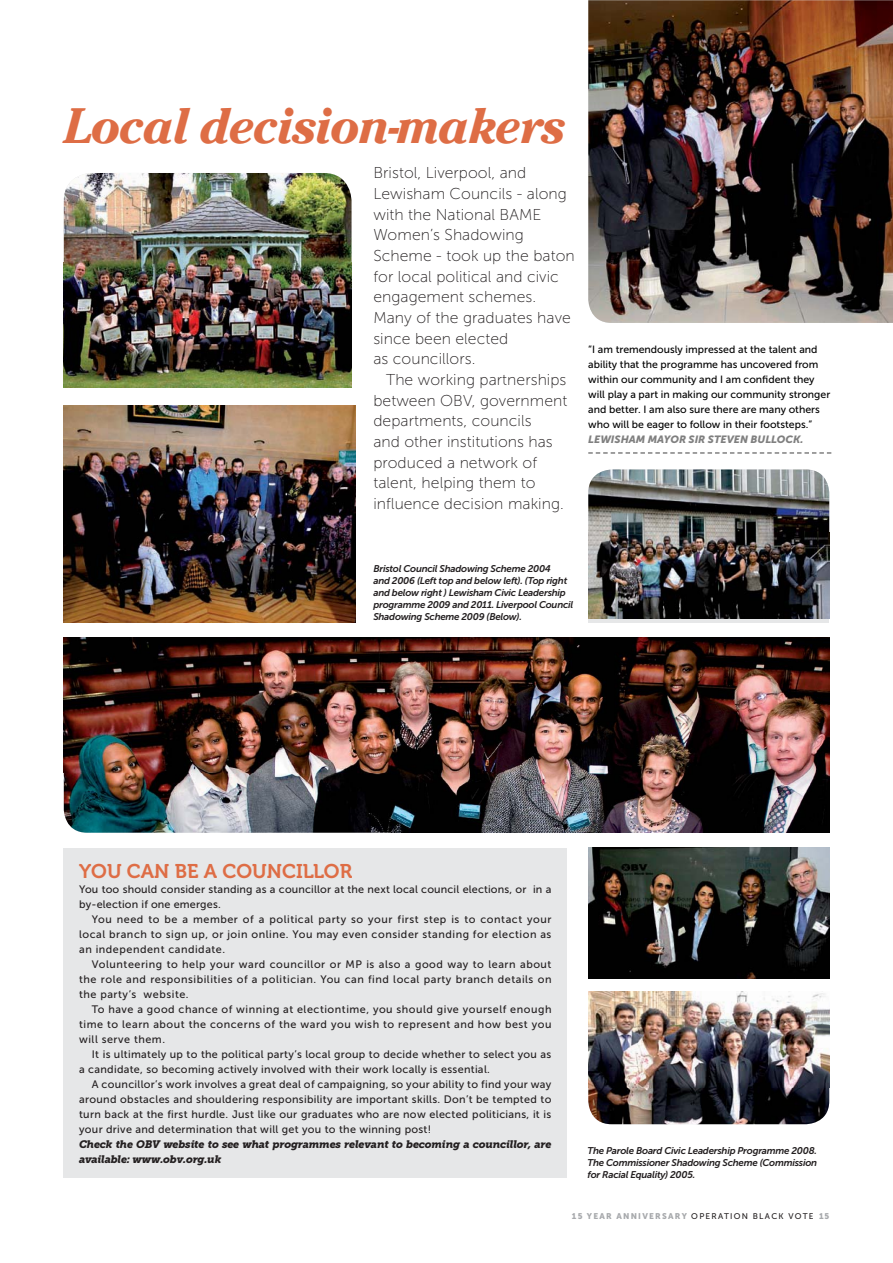
<style>
.page{position:relative;width:893px;height:1263px;background:#fff}
.page>*{position:absolute;margin:0;border:0;box-sizing:border-box;transform-origin:0 0}
.t1{font:italic 700 49.5px "Cheltenham";letter-spacing:-.035em;color:#de6d45}
.t2{font:19.8px "Museo 700";color:#de6d45}
.t3{font:15.75px/20.7px "Museo Sans 100";letter-spacing:.005em;color:#231f20}
.t4{font:10.8px/15px "Museo Sans 500";letter-spacing:.03em;color:#231f20;text-align:justify}
.t5{font:italic 10.8px/15px "Museo Slab 900";letter-spacing:-.02em;color:#231f20}
.t6{font:10.5px/15px "Museo Sans 500";color:#000}
.t7{font:italic 10.5px "Museo Sans 900";color:#7f7f7f}
.t8{font:italic 9.75px/12px "Museo Sans 700";letter-spacing:-.025em;color:#231f20}
.t9{font:8.25px "Museo Sans 900";letter-spacing:.15em;color:#a7a9ac}
.s1{font-family:"Museo Sans 500";color:#231f20}
</style>
<div class="page">
<img style="left:64px;top:173px;width:287px;height:215px;border-radius:28px">
<img style="left:64px;top:263px;width:287px;height:125px">
<img style="left:588px;top:992px;width:241px;height:132px;border-radius:23px">
<img style="left:588px;top:992px;width:241px;height:96px">
<img style="left:64px;top:405px;width:291px;height:218px">
<img style="left:588px;top:470px;width:241px;height:63px">
<div style="left:588px;top:533px;width:241px;height:90px;background:#e6e7e8"></div>
<img style="left:588px;top:533px;width:241px;height:86px">
<img style="left:64px;top:638px;width:765px;height:195px;border-radius:23px">
<img style="left:64px;top:638px;width:327px;height:135px">
<img style="left:391px;top:638px;width:438px;height:195px">
<img style="left:588px;top:0;width:304px;height:323px">
<svg style="left:588px;top:452px;width:243px;height:2px"></svg>
<div style="left:64px;top:848px;width:503px;height:330px;background:#e6e7e8"></div>
<img style="left:588px;top:848px;width:241px;height:131px">
<h1 class="t1" style="left:64px;top:108px;width:503px">Local decision-makers</h1>
<h3 class="t3" style="left:373px;top:164px;width:203px">Bristol, Liverpool, and<br>Lewisham Councils - along with the National BAME<br>Women’s Shadowing<br>Scheme - took up the baton for local political and civic engagement schemes.<br>Many of the graduates have since been elected<br>as councillors.</h3>
<h3 class="t3" style="left:373px;top:371px;width:195px;text-indent:13px">The working partnerships between OBV, government departments, councils<br>and other institutions has produced a network of talent, helping them to influence decision making.</h3>
<p class="t6" style="left:588px;top:343px;width:243px">“I am tremendously impressed at the talent and ability that the programme has uncovered from within our community and I am confident they will play a part in making our community stronger and better. I am also sure there are many others who will be eager to follow in their footsteps.”</p>
<p class="t7" style="left:588px;top:433px;width:217px">LEWISHAM MAYOR SIR STEVEN BULLOCK.</p>
<p class="t8" style="left:373px;top:564px;width:201px">Bristol Council Shadowing Scheme 2004<br>and 2006 (Left top and below left). (Top right and below right ) Lewisham Civic Leadership programme 2009 and 2011. Liverpool Council Shadowing Scheme 2009 (Below).</p>
<h2 class="t2" style="left:79px;top:863px;width:274px">YOU CAN BE A COUNCILLOR</h2>
<p class="t4" style="left:79px;top:882px;width:474px">You too should consider standing as a councillor at the next local council elections, or in a by-election if one emerges.</p>
<p class="t4" style="left:79px;top:912px;width:474px;text-indent:13px">You need to be a member of a political party so your first step is to contact your local branch to sign up, or join online. You may even consider standing for election as an independent candidate.</p>
<p class="t4" style="left:79px;top:957px;width:474px;text-indent:13px">Volunteering to help your ward councillor or MP is also a good way to learn about the role and responsibilities of a politician. You can find local party branch details on the party’s website.</p>
<p class="t4" style="left:79px;top:1002px;width:474px;text-indent:13px">To have a good chance of winning at electiontime, you should give yourself enough time to learn about the concerns of the ward you wish to represent and how best you will serve them.</p>
<p class="t4" style="left:79px;top:1047px;width:474px;text-indent:13px">It is ultimately up to the political party’s local group to decide whether to select you as a candidate, so becoming actively involved with their work locally is essential.</p>
<p class="t4" style="left:79px;top:1077px;width:474px;text-indent:13px">A councillor’s work involves a great deal of campaigning, so your ability to find your way around obstacles and shouldering responsibility are important skills. Don’t be tempted to turn back at the first hurdle. Just like our graduates who are now elected politicians, it is your drive and determination that will get you to the winning post!</p>
<p class="t5" style="left:79px;top:1137px;width:474px">Check the OBV website to see what programmes relevant to becoming a councillor, are available: www.obv.org.uk</p>
<p class="t8" style="left:587px;top:1145px;width:231px;text-align:justify">The Parole Board Civic Leadership Programme 2008.<br>The Commissioner Shadowing Scheme (Commission for Racial Equality) 2005.</p>
<p class="t9" style="left:572px;top:1213px;width:259px">15 YEAR ANNIVERSARY <span class="s1">OPERATION BLACK VOTE</span> 15</p>
</div>
